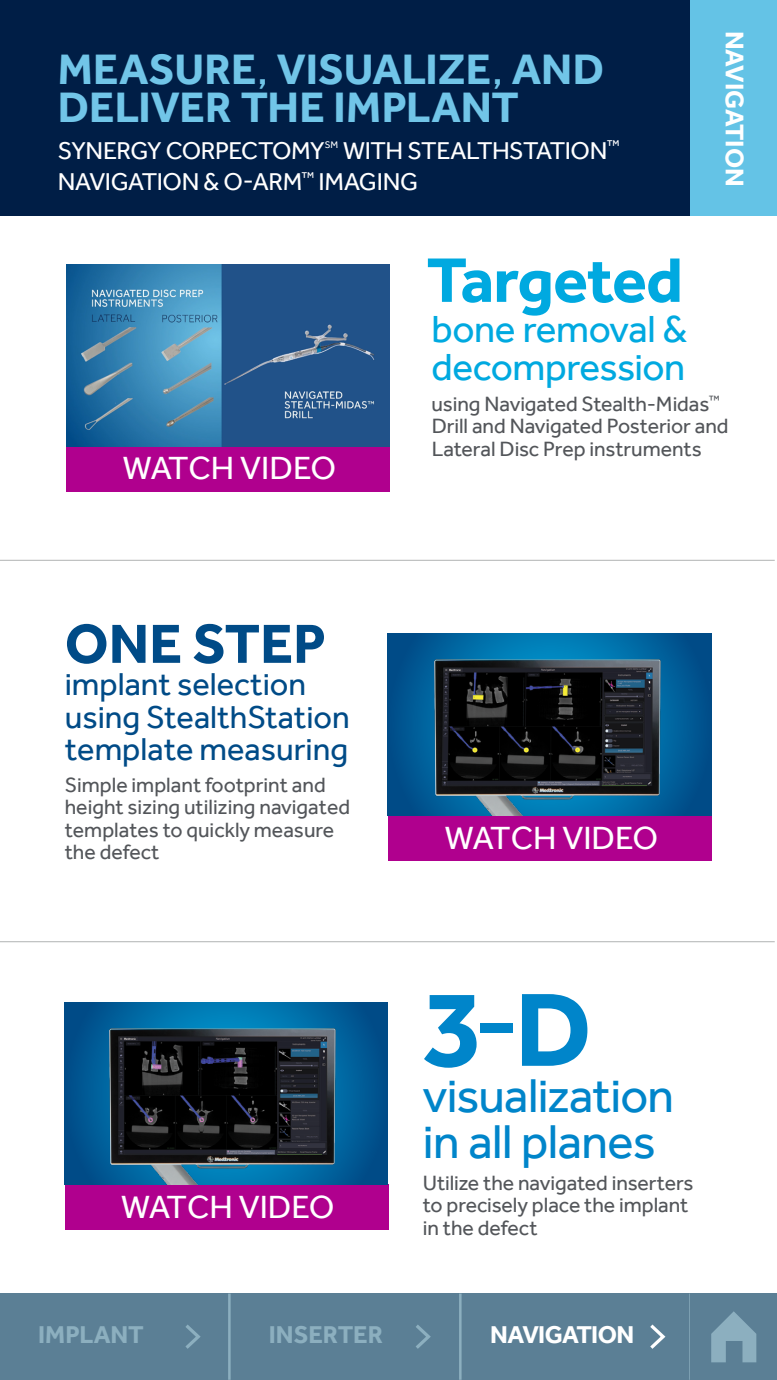
<style>
.page{position:relative;width:777px;height:1380px;background:#fff}
.page>*{position:absolute;margin:0;border:0;box-sizing:border-box;transform-origin:0 0}
.t1{font:700 112.5px "Effra";color:#0085ca}
.t2{font:700 65px "Effra";letter-spacing:-.015em;color:#00a9e0}
.t3{font:700 56.88px "Effra";color:#004b87}
.t4{font:48.75px/46.2px "Effra";letter-spacing:-.015em;color:#0085ca}
.t5{font:700 43.75px/38.1px "Effra";color:#71c5e8}
.t6{font:38.75px/37.5px "Effra";letter-spacing:-.015em;color:#00a9e0}
.t7{font:33px "Effra";color:#fff}
.t8{font:32.5px/32.5px "Effra";color:#004b87}
.t9{font:700 26.25px "Effra";letter-spacing:-.005em;color:#fff}
.t10{font:25px/31.2px "Effra";letter-spacing:-.02em;color:#fff}
.t11{font:700 25px "Effra";color:#8cafbf}
.t12{font:700 25px "Effra";letter-spacing:-.025em;color:#fff}
.t13{font:21.25px/22.5px "Effra";color:#53565a}
.t14{font:9.81px "Effra";color:#fff}
.s1{font-weight:400}
.s2{font-size:107.5px}
</style>
<div class="page">
<div style="left:0;top:0;width:775px;height:216px;background:#001e46"></div>
<hr style="left:0;top:941px;width:774px;height:1px;background:#b1b3b3">
<hr style="left:0;top:560px;width:774px;height:1px;background:#b1b3b3">
<div style="left:690px;top:0;width:86px;height:216px;background:#64c3e6"></div>
<div style="left:0;top:1294px;width:230px;height:86px;background:#5b7f95"></div>
<div style="left:460px;top:1294px;width:230px;height:86px;background:#5b7f95"></div>
<div style="left:230px;top:1294px;width:230px;height:86px;background:#5b7f95"></div>
<svg style="left:185px;top:1325px;width:16px;height:24px"></svg>
<svg style="left:416px;top:1325px;width:15px;height:24px"></svg>
<svg style="left:650px;top:1324px;width:16px;height:25px"></svg>
<hr style="left:459px;top:1294px;width:2px;height:86px;background:#8cafbf">
<hr style="left:228px;top:1294px;width:2px;height:86px;background:#8cafbf">
<hr style="left:689px;top:1294px;width:2px;height:86px;background:#8cafbf">
<div style="left:690px;top:1294px;width:86px;height:86px;background:#5b7f95"></div>
<svg style="left:711px;top:1311px;width:45px;height:51px"></svg>
<div style="left:388px;top:815px;width:323px;height:46px;background:#b0008e"></div>
<div style="left:65px;top:1184px;width:323px;height:46px;background:#b0008e"></div>
<div style="left:66px;top:446px;width:324px;height:46px;background:#b0008e"></div>
<img style="left:66px;top:265px;width:324px;height:182px">
<svg style="left:388px;top:634px;width:323px;height:181px;background:#005894"></svg>
<img style="left:388px;top:638px;width:316px;height:177px">
<svg style="left:64px;top:1002px;width:324px;height:182px;background:#005893"></svg>
<img style="left:64px;top:1007px;width:315px;height:177px">
<h3 class="t5" style="left:58px;top:49px;width:547px">MEASURE<span class="s1">,</span> VISUALIZE<span class="s1">,</span> AND<br>DELIVER THE IMPLANT</h3>
<p class="t10" style="left:58px;top:134px;width:268px">SYNERGY CORPECTOMY</p>
<p class="t14" style="left:325px;top:139px;width:15px">SM</p>
<p class="t10" style="left:58px;top:134px;width:563px;text-indent:285px">WITH STEALTHSTATION<sup>™<br></sup>NAVIGATION &amp; O-ARM<sup>™</sup> IMAGING</p>
<p class="t9" style="left:750px;top:31px;width:157px;rotate:90deg">NAVIGATION</p>
<h3 class="t7" style="left:123px;top:449px;width:215px">WATCH VIDEO</h3>
<h3 class="t3" style="left:65px;top:609px;width:263px">ONE STEP</h3>
<h3 class="t8" style="left:65px;top:668px;width:286px">implant selection using StealthStation template measuring</h3>
<p class="t13" style="left:65px;top:773px;width:287px">Simple implant footprint and height sizing utilizing navigated templates to quickly measure the defect</p>
<h3 class="t7" style="left:121px;top:1187px;width:215px">WATCH VIDEO</h3>
<h2 class="t2" style="left:426px;top:241px;width:258px">Targeted</h2>
<h3 class="t6" style="left:431px;top:310px;width:257px">bone removal &amp; decompression</h3>
<p class="t13" style="left:431px;top:392px;width:298px">using Navigated Stealth-Midas<sup>™<br></sup>Drill and Navigated Posterior and<br>Lateral Disc Prep instruments</p>
<h3 class="t7" style="left:444px;top:819px;width:215px">WATCH VIDEO</h3>
<h1 class="t1" style="left:422px;top:960px;width:171px">3<span class="s1">-</span><span class="s2">D</span></h1>
<h3 class="t4" style="left:422px;top:1072px;width:252px">visualization in all planes</h3>
<p class="t13" style="left:422px;top:1171px;width:272px">Utilize the navigated inserters to precisely place the implant in the defect</p>
<p class="t11" style="left:38px;top:1320px;width:107px">IMPLANT</p>
<p class="t11" style="left:269px;top:1320px;width:115px">INSERTER</p>
<p class="t12" style="left:490px;top:1320px;width:146px">NAVIGATION</p>
</div>
